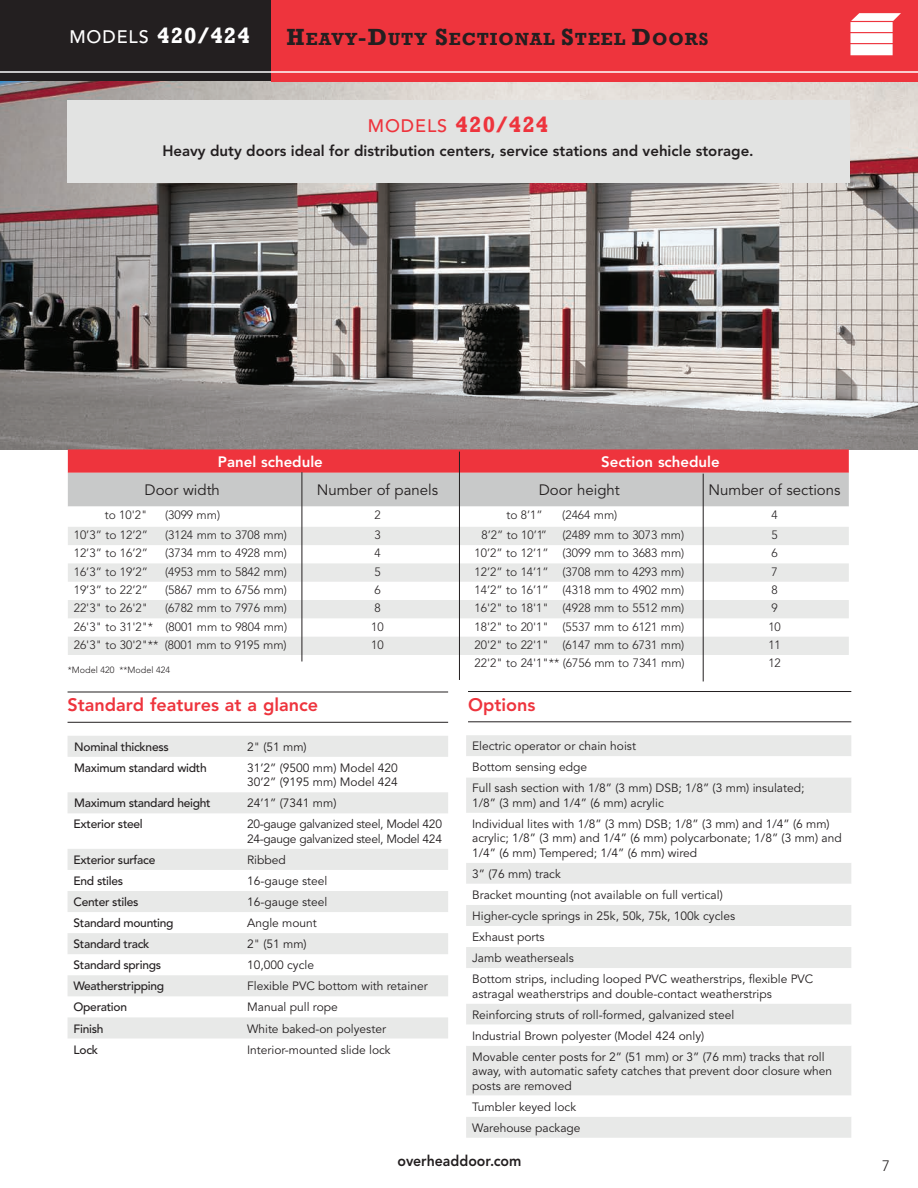
<style>
.page{position:relative;width:918px;height:1188px;background:#fff}
.page>*{position:absolute;margin:0;border:0;box-sizing:border-box;transform-origin:0 0}
.t1{font:700 22.5px "Rockwell";letter-spacing:.05em;color:#ee343d}
.t2{font:700 22.5px "Rockwell";letter-spacing:.05em;color:#fff}
.t3{font:800 18px "Avenir LT Std";color:#ee343d}
.t4{font:700 18px "Rockwell";letter-spacing:.05em;color:#231f20}
.t5{font:800 15px "Avenir LT Std";color:#231f20}
.t6{font:15px "Avenir LT Std";color:#231f20}
.t7{font:800 15px "Avenir LT Std";color:#fff}
.t8{font:800 15px "Avenir LT Std";color:#231f20;scale:.94 1}
.t9{font:300 15px "Avenir LT Std";color:#231f20}
.t10{font:12px/21px "Avenir LT Std";color:#231f20}
.t11{font:300 12px "Avenir LT Std";color:#231f20}
.t12{font:500 12px "Avenir LT Std";letter-spacing:-.025em;color:#231f20}
.t13{font:12px/14.4px "Avenir LT Std";letter-spacing:-.025em;color:#231f20}
.t14{font:300 9px "Avenir LT Std";color:#231f20}
.s1{font-family:"Avenir LT Std";font-weight:500;font-size:18px}
.s2{font-size:24px}
</style>
<div class="page">
<img style="left:1px;top:81px;width:917px;height:368px">
<img style="left:0;top:75px;width:1px;height:374px">
<svg style="left:68px;top:449px;width:781px;height:58px;background:#d78d91"></svg>
<svg style="left:68px;top:527px;width:781px;height:128px;fill:#e8e9e8"></svg>
<div style="left:0;top:0;width:918px;height:81px;background:#231f20"></div>
<hr style="left:302px;top:472px;width:1px;height:190px;background:#231f20">
<hr style="left:459px;top:452px;width:1px;height:228px;background:#231f20">
<hr style="left:703px;top:474px;width:1px;height:207px;background:#231f20">
<div style="left:68px;top:100px;width:782px;height:83px;background:#e2e3e2"></div>
<div style="left:271px;top:0;width:647px;height:82px;background:#ee343d"></div>
<hr style="left:68px;top:692px;width:380px;height:1px;background:#231f20">
<hr style="left:68px;top:722px;width:380px;height:1px;background:#231f20">
<svg style="left:68px;top:736px;width:380px;height:303px"></svg>
<hr style="left:468px;top:691px;width:383px;height:1px;background:#231f20">
<hr style="left:468px;top:722px;width:383px;height:1px;background:#231f20">
<div style="left:466px;top:735px;width:385px;height:403px;background:#e8e9e8"></div>
<svg style="left:466px;top:756px;width:385px;height:361px"></svg>
<hr style="left:0;top:71px;width:918px;height:2px;background:#fff">
<svg style="left:850px;top:13px;width:51px;height:42px"></svg>
<h1 class="t2" style="left:69px;top:22px;width:182px"><span class="s1">MODELS</span> 420/424</h1>
<h2 class="t4" style="left:286px;top:28px;width:424px"><span class="s2">H</span>EAVY<span class="s2">-D</span>UTY <span class="s2">S</span>ECTIONAL <span class="s2">S</span>TEEL <span class="s2">D</span>OORS</h2>
<h1 class="t1" style="left:368px;top:111px;width:182px"><span class="s1">MODELS</span> 420/424</h1>
<p class="t5" style="left:162px;top:142px;width:593px">Heavy duty doors ideal for distribution centers, service stations and vehicle storage.</p>
<p class="t7" style="left:218px;top:453px;width:106px">Panel schedule</p>
<p class="t7" style="left:601px;top:453px;width:120px">Section schedule</p>
<p class="t6" style="left:145px;top:482px;width:77px">Door width</p>
<p class="t6" style="left:317px;top:482px;width:123px">Number of panels</p>
<p class="t6" style="left:539px;top:482px;width:83px">Door height</p>
<p class="t6" style="left:709px;top:482px;width:133px">Number of sections</p>
<p class="t11" style="left:105px;top:508px;width:44px">to 10'2"</p>
<p class="t11" style="left:165px;top:508px;width:57px">(3099 mm)</p>
<p class="t11" style="left:374px;top:508px;width:8px">2</p>
<p class="t11" style="left:506px;top:508px;width:38px">to 8’1”</p>
<p class="t11" style="left:562px;top:508px;width:57px">(2464 mm)</p>
<p class="t11" style="left:771px;top:508px;width:8px">4</p>
<p class="t11" style="left:74px;top:528px;width:76px">10’3” to 12’2”</p>
<p class="t11" style="left:165px;top:528px;width:123px">(3124 mm to 3708 mm)</p>
<p class="t11" style="left:374px;top:528px;width:8px">3</p>
<p class="t11" style="left:482px;top:528px;width:67px">8’2” to 10’1”</p>
<p class="t11" style="left:562px;top:528px;width:123px">(2489 mm to 3073 mm)</p>
<p class="t11" style="left:771px;top:528px;width:8px">5</p>
<p class="t11" style="left:74px;top:546px;width:76px">12’3” to 16’2”</p>
<p class="t11" style="left:165px;top:546px;width:123px">(3734 mm to 4928 mm)</p>
<p class="t11" style="left:374px;top:546px;width:8px">4</p>
<p class="t11" style="left:475px;top:546px;width:211px">10’2” to 12’1” (3099 mm to 3683 mm)</p>
<p class="t11" style="left:771px;top:546px;width:8px">6</p>
<p class="t11" style="left:74px;top:565px;width:76px">16’3” to 19’2”</p>
<p class="t11" style="left:165px;top:565px;width:123px">(4953 mm to 5842 mm)</p>
<p class="t11" style="left:374px;top:565px;width:8px">5</p>
<p class="t11" style="left:475px;top:565px;width:211px">12’2” to 14’1” (3708 mm to 4293 mm)</p>
<p class="t11" style="left:771px;top:565px;width:8px">7</p>
<p class="t11" style="left:74px;top:583px;width:76px">19’3” to 22’2”</p>
<p class="t11" style="left:165px;top:583px;width:123px">(5867 mm to 6756 mm)</p>
<p class="t11" style="left:374px;top:583px;width:8px">6</p>
<p class="t11" style="left:475px;top:583px;width:211px">14’2” to 16’1” (4318 mm to 4902 mm)</p>
<p class="t11" style="left:771px;top:583px;width:8px">8</p>
<p class="t11" style="left:74px;top:601px;width:76px">22'3" to 26'2"</p>
<p class="t11" style="left:165px;top:601px;width:123px">(6782 mm to 7976 mm)</p>
<p class="t11" style="left:374px;top:601px;width:8px">8</p>
<p class="t11" style="left:475px;top:601px;width:211px">16'2" to 18'1" (4928 mm to 5512 mm)</p>
<p class="t11" style="left:771px;top:601px;width:8px">9</p>
<p class="t11" style="left:74px;top:619px;width:215px">26'3" to 31'2"* (8001 mm to 9804 mm)</p>
<p class="t11" style="left:371px;top:619px;width:14px">10</p>
<p class="t11" style="left:475px;top:619px;width:211px">18'2" to 20'1" (5537 mm to 6121 mm)</p>
<p class="t11" style="left:768px;top:619px;width:14px">10</p>
<p class="t11" style="left:74px;top:638px;width:214px">26'3" to 30'2"** (8001 mm to 9195 mm)</p>
<p class="t11" style="left:371px;top:638px;width:14px">10</p>
<p class="t11" style="left:475px;top:638px;width:211px">20'2" to 22'1" (6147 mm to 6731 mm)</p>
<p class="t11" style="left:768px;top:638px;width:14px">11</p>
<p class="t11" style="left:475px;top:656px;width:212px">22'2" to 24'1"** (6756 mm to 7341 mm)</p>
<p class="t11" style="left:768px;top:656px;width:14px">12</p>
<p class="t14" style="left:68px;top:665px;width:104px">*Model 420 **Model 424</p>
<h2 class="t3" style="left:68px;top:695px;width:252px">Standard features at a glance</h2>
<p class="t12" style="left:74px;top:740px;width:96px">Nominal thickness</p>
<p class="t10" style="left:247px;top:737px;width:61px">2" (51 mm)</p>
<p class="t12" style="left:74px;top:761px;width:134px">Maximum standard width</p>
<p class="t10" style="left:247px;top:761px;width:152px;line-height:14.4px">31’2” (9500 mm) Model 420<br>30’2” (9195 mm) Model 424</p>
<p class="t12" style="left:74px;top:796px;width:138px">Maximum standard height</p>
<p class="t10" style="left:247px;top:793px;width:91px">24’1” (7341 mm)</p>
<p class="t12" style="left:74px;top:817px;width:71px">Exterior steel</p>
<p class="t13" style="left:247px;top:817px;width:196px">20-gauge galvanized steel, Model 420<br>24-gauge galvanized steel, Model 424</p>
<p class="t12" style="left:74px;top:853px;width:83px">Exterior surface</p>
<p class="t10" style="left:247px;top:850px;width:40px">Ribbed</p>
<p class="t12" style="left:74px;top:874px;width:51px">End stiles</p>
<p class="t10" style="left:247px;top:871px;width:82px">16-gauge steel</p>
<p class="t12" style="left:74px;top:895px;width:66px">Center stiles</p>
<p class="t10" style="left:247px;top:892px;width:82px">16-gauge steel</p>
<p class="t12" style="left:74px;top:916px;width:102px">Standard mounting</p>
<p class="t10" style="left:247px;top:913px;width:71px">Angle mount</p>
<p class="t12" style="left:74px;top:937px;width:77px">Standard track</p>
<p class="t10" style="left:247px;top:934px;width:61px">2" (51 mm)</p>
<p class="t12" style="left:74px;top:958px;width:89px">Standard springs</p>
<p class="t10" style="left:247px;top:955px;width:68px">10,000 cycle</p>
<p class="t12" style="left:74px;top:979px;width:92px">Weatherstripping</p>
<p class="t10" style="left:247px;top:976px;width:182px">Flexible PVC bottom with retainer</p>
<p class="t12" style="left:74px;top:1000px;width:55px">Operation</p>
<p class="t10" style="left:247px;top:997px;width:92px">Manual pull rope</p>
<p class="t12" style="left:74px;top:1021px;width:31px">Finish</p>
<p class="t10" style="left:247px;top:1018px;width:140px">White baked-on polyester</p>
<p class="t12" style="left:74px;top:1042px;width:26px">Lock</p>
<p class="t10" style="left:247px;top:1039px;width:145px">Interior-mounted slide lock</p>
<h2 class="t3" style="left:468px;top:694px;width:69px">Options</h2>
<p class="t10" style="left:472px;top:736px;width:334px">Electric operator or chain hoist<br>Bottom sensing edge<br>Full sash section with 1/8” (3 mm) DSB; 1/8” (3 mm) insulated;</p>
<p class="t10" style="left:472px;top:793px;width:359px">1/8” (3 mm) and 1/4” (6 mm) acrylic<br>Individual lites with 1/8” (3 mm) DSB; 1/8” (3 mm) and 1/4” (6 mm)</p>
<p class="t10" style="left:472px;top:831px;width:371px;line-height:14.4px">acrylic; 1/8” (3 mm) and 1/4” (6 mm) polycarbonate; 1/8” (3 mm) and<br>1/4” (6 mm) Tempered; 1/4” (6 mm) wired</p>
<p class="t10" style="left:472px;top:864px;width:343px">3” (76 mm) track<br>Bracket mounting (not available on full vertical)<br>Higher-cycle springs in 25k, 50k, 75k, 100k cycles<br>Exhaust ports<br>Jamb weatherseals<br>Bottom strips, including looped PVC weatherstrips, flexible PVC</p>
<p class="t10" style="left:472px;top:983px;width:354px">astragal weatherstrips and double-contact weatherstrips Reinforcing struts of roll-formed, galvanized steel<br>Industrial Brown polyester (Model 424 only)<br>Movable center posts for 2” (51 mm) or 3” (76 mm) tracks that roll</p>
<p class="t10" style="left:472px;top:1064px;width:362px;line-height:14.4px">away, with automatic safety catches that prevent door closure when posts are removed</p>
<p class="t10" style="left:472px;top:1096px;width:110px">Tumbler keyed lock<br>Warehouse package</p>
<p class="t8" style="left:398px;top:1152px;width:133px">overheaddoor.com</p>
<p class="t9" style="left:882px;top:1157px;width:9px">7</p>
</div>
